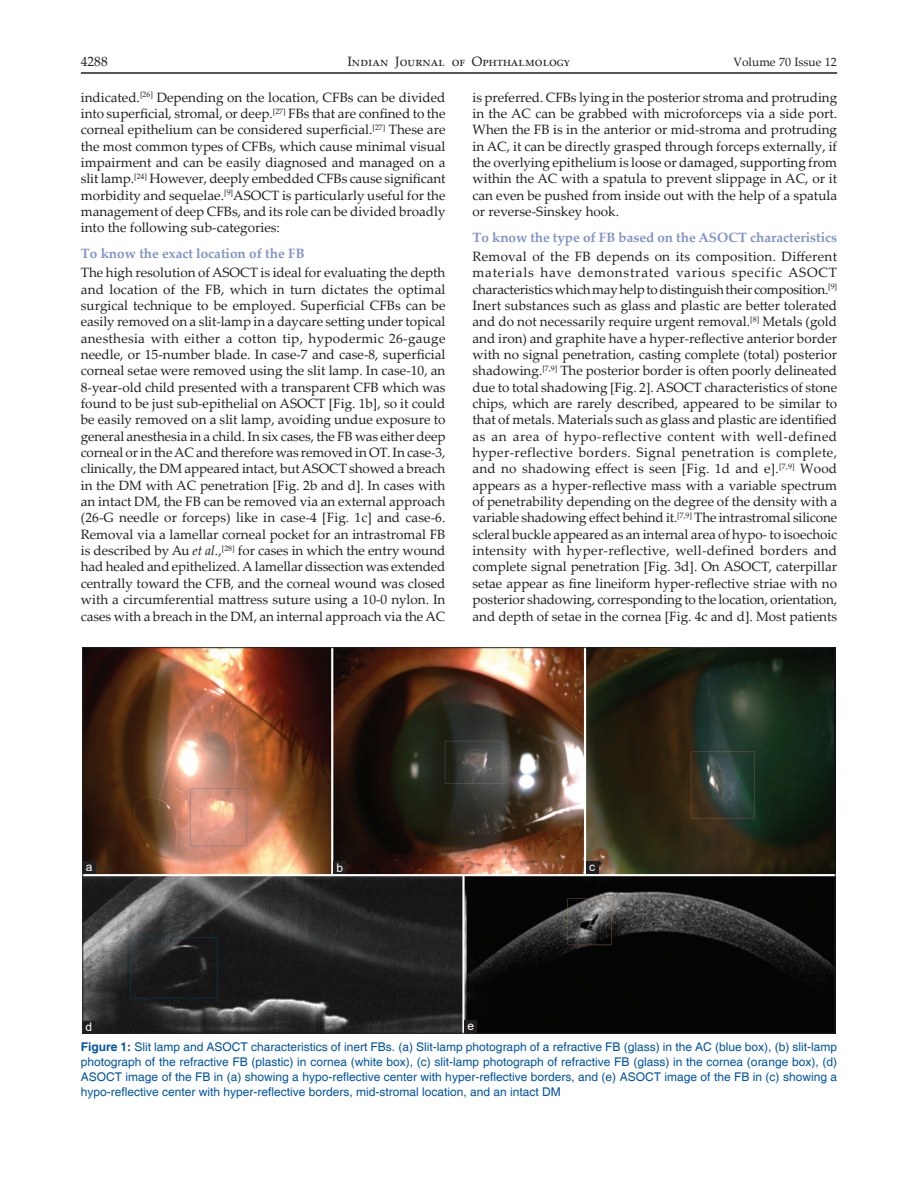
<style>
.page{position:relative;width:918px;height:1188px;background:#fff}
.page>*{position:absolute;margin:0;border:0;box-sizing:border-box;transform-origin:0 0}
.TXFL{font:13.5px/16.4px "Palatino Linotype";color:#231f20;text-align:justify}
.TX{font:13.5px/16.4px "Palatino Linotype";color:#231f20;text-align:justify}
.t1{font:700 13.5px "Palatino Linotype";color:#8193c9}
.FGC{font:12px/15px "Helvetica";color:#0155a5;text-align:justify}
.t2{font:12px "Palatino Linotype";color:#231f20}
.LABEL{font:12px "Arial";color:#fff}
.s1{font-style:italic}
.s2{font-weight:700}
</style>
<div class="page">
<hr style="left:81px;top:72px;width:756px;height:2px;background:#231f20">
<img style="left:85px;top:650px;width:748px;height:381px">
<div style="left:82px;top:1021px;width:13px;height:12px;background:#231f20"></div>
<div style="left:586px;top:861px;width:13px;height:13px;background:#231f20"></div>
<div style="left:333px;top:861px;width:13px;height:13px;background:#231f20"></div>
<div style="left:83px;top:861px;width:12px;height:13px;background:#231f20"></div>
<div style="left:464px;top:1021px;width:13px;height:12px;background:#231f20"></div>
<p class="TXFL" style="left:81px;top:53px;width:28px">4288</p>
<p class="TXFL" style="left:347px;top:53px;width:225px">Indian Journal of Ophthalmology</p>
<p class="t2" style="left:733px;top:54px;width:105px">Volume 70 Issue 12</p>
<p class="TX" style="left:81px;top:88px;width:366px">indicated.<sup>[26]</sup> Depending on the location, CFBs can be divided into superficial, stromal, or deep.<sup>[27]</sup> FBs that are confined to the corneal epithelium can be considered superficial.<sup>[27]</sup> These are the most common types of CFBs, which cause minimal visual impairment and can be easily diagnosed and managed on a slit lamp.<sup>[24]</sup> However, deeply embedded CFBs cause significant morbidity and sequelae.<sup>[9]</sup>ASOCT is particularly useful for the management of deep CFBs, and its role can be divided broadly into the following sub‑categories:</p>
<h2 class="t1" style="left:81px;top:244px;width:225px">To know the exact location of the FB</h2>
<p class="TXFL" style="left:81px;top:264px;width:366px">The high resolution ofASOCT is ideal for evaluating the depth and location of the FB, which in turn dictates the optimal surgical technique to be employed. Superficial CFBs can be easily removed on a slit‑lamp in a daycare setting under topical anesthesia with either a cotton tip, hypodermic 26‑gauge needle, or 15‑number blade. In case‑7 and case‑8, superficial corneal setae were removed using the slit lamp. In case‑10, an 8‑year‑old child presented with a transparent CFB which was found to be just sub‑epithelial on ASOCT [Fig. 1b], so it could be easily removed on a slit lamp, avoiding undue exposure to general anesthesia in a child. In six cases, the FB was either deep corneal or in theAC and therefore was removed in OT. In case‑3, clinically, the DM appeared intact, butASOCT showed a breach in the DM with AC penetration [Fig. 2b and d]. In cases with an intact DM, the FB can be removed via an external approach (26‑G needle or forceps) like in case‑4 [Fig. 1c] and case‑6.<br>Removal via a lamellar corneal pocket for an intrastromal FB is described by Au <span class="s1">et al</span>.,<sup>[28]</sup> for cases in which the entry wound had healed and epithelized.A lamellar dissection was extended centrally toward the CFB, and the corneal wound was closed with a circumferential mattress suture using a 10‑0 nylon. In cases with a breach in the DM, an internal approach via theAC</p>
<p class="TXFL" style="left:472px;top:88px;width:366px">is preferred. CFBs lying in the posterior stroma and protruding in the AC can be grabbed with microforceps via a side port.<br>When the FB is in the anterior or mid‑stroma and protruding in AC, it can be directly grasped through forceps externally, if the overlying epithelium is loose or damaged, supporting from within the AC with a spatula to prevent slippage in AC, or it can even be pushed from inside out with the help of a spatula or reverse‑Sinskey hook.</p>
<h2 class="t1" style="left:472px;top:228px;width:366px">To know the type of FB based on the ASOCT characteristics</h2>
<p class="TXFL" style="left:472px;top:248px;width:366px">Removal of the FB depends on its composition. Different materials have demonstrated various specific ASOCT characteristicswhichmayhelptodistinguishtheir composition.<sup>[9] </sup>Inert substances such as glass and plastic are better tolerated and do not necessarily require urgent removal.<sup>[8]</sup> Metals (gold and iron) and graphite have a hyper‑reflective anterior border with no signal penetration, casting complete (total) posterior shadowing.<sup>[7,9]</sup> The posterior border is often poorly delineated due to total shadowing [Fig. 2].ASOCT characteristics of stone chips, which are rarely described, appeared to be similar to that of metals. Materials such as glass and plastic are identified as an area of hypo‑reflective content with well‑defined hyper‑reflective borders. Signal penetration is complete, and no shadowing effect is seen [Fig. 1d and e].<sup>[7,9]</sup> Wood appears as a hyper‑reflective mass with a variable spectrum of penetrability depending on the degree of the density with a variable shadowing effect behind it.<sup>[7,9]</sup> The intrastromal silicone scleral buckle appeared as an internal area of hypo‑ to isoechoic intensity with hyper‑reflective, well‑defined borders and complete signal penetration [Fig. 3d]. On ASOCT, caterpillar setae appear as fine lineiform hyper‑reflective striae with no posterior shadowing, corresponding to the location, orientation, and depth of setae in the cornea [Fig. 4c and d]. Most patients</p>
<p class="LABEL" style="left:86px;top:858px;width:8px">a</p>
<p class="LABEL" style="left:337px;top:859px;width:8px">b</p>
<p class="LABEL" style="left:589px;top:858px;width:7px">c</p>
<p class="LABEL" style="left:86px;top:1019px;width:8px">d</p>
<p class="LABEL" style="left:468px;top:1018px;width:8px">e</p>
<p class="FGC" style="left:81px;top:1040px;width:758px"><span class="s2">Figure 1:</span> Slit lamp and ASOCT characteristics of inert FBs. (a) Slit‑lamp photograph of a refractive FB (glass) in the AC (blue box), (b) slit‑lamp photograph of the refractive FB (plastic) in cornea (white box), (c) slit‑lamp photograph of refractive FB (glass) in the cornea (orange box), (d)<br>ASOCT image of the FB in (a) showing a hypo‑reflective center with hyper‑reflective borders, and (e) ASOCT image of the FB in (c) showing a hypo‑reflective center with hyper‑reflective borders, mid‑stromal location, and an intact DM</p>
</div>
